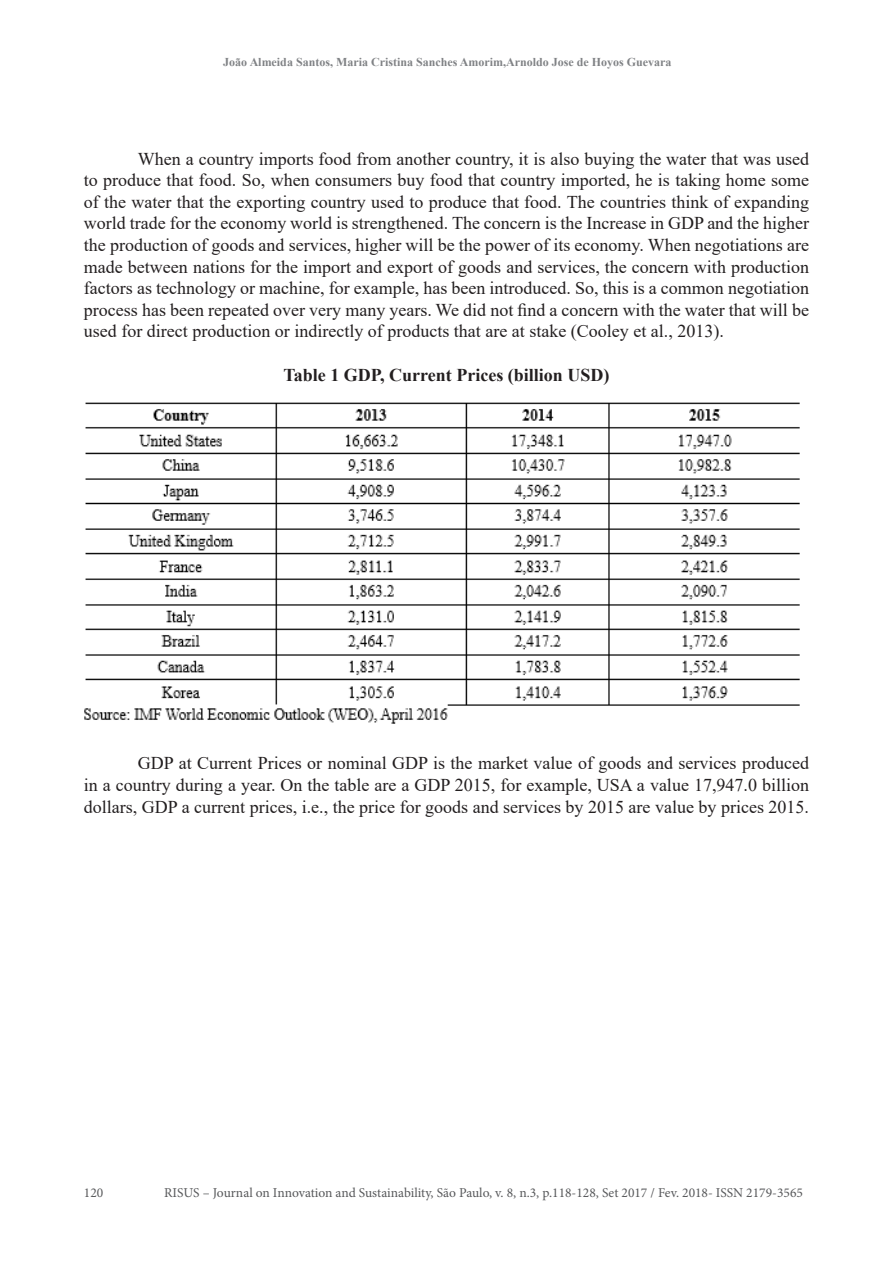
<style>
.page{position:relative;width:893px;height:1263px;background:#fff}
.page>*{position:absolute;margin:0;border:0;box-sizing:border-box;transform-origin:0 0}
.t1{font:18px/21.6px "Times New Roman";color:#231f20;text-align:justify}
.t2{font:700 18px "Times New Roman";color:#231f20}
.t3{font:13.5px "Minion Pro";color:#57585a}
.t4{font:700 12px "Times New Roman";color:#808285}
</style>
<div class="page">
<img style="left:84px;top:402px;width:716px;height:322px">
<p class="t4" style="left:223px;top:53px;width:450px">João Almeida Santos, Maria Cristina Sanches Amorim,Arnoldo Jose de Hoyos Guevara</p>
<p class="t1" style="left:84px;top:147px;width:727px;text-indent:54px">When a country imports food from another country, it is also buying the water that was used to produce that food. So, when consumers buy food that country imported, he is taking home some of the water that the exporting country used to produce that food. The countries think of expanding world trade for the economy world is strengthened. The concern is the Increase in GDP and the higher the production of goods and services, higher will be the power of its economy. When negotiations are made between nations for the import and export of goods and services, the concern with production factors as technology or machine, for example, has been introduced. So, this is a common negotiation process has been repeated over very many years. We did not find a concern with the water that will be used for direct production or indirectly of products that are at stake (Cooley et al., 2013).</p>
<p class="t2" style="left:284px;top:361px;width:327px">Table 1 GDP, Current Prices (billion USD)</p>
<p class="t1" style="left:84px;top:752px;width:727px;text-indent:54px">GDP at Current Prices or nominal GDP is the market value of goods and services produced in a country during a year. On the table are a GDP 2015, for example, USA a value 17,947.0 billion dollars, GDP a current prices, i.e., the price for goods and services by 2015 are value by prices 2015.</p>
<p class="t3" style="left:84px;top:1183px;width:21px">120</p>
<p class="t3" style="left:164px;top:1183px;width:640px">RISUS – Journal on Innovation and Sustainability, São Paulo, v. 8, n.3, p.118-128, Set 2017 / Fev. 2018- ISSN 2179-3565</p>
</div>
